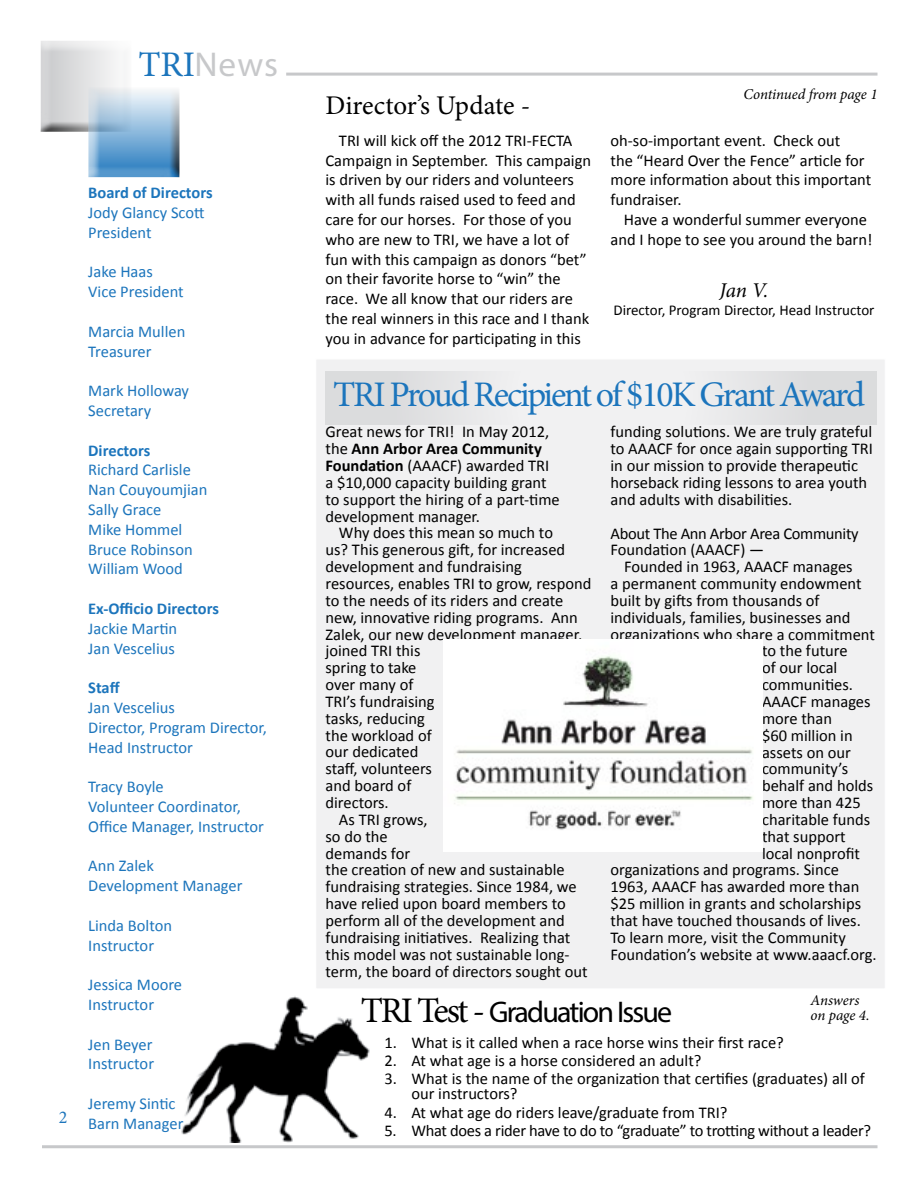
<style>
.page{position:relative;width:918px;height:1188px;background:#fff}
.page>*{position:absolute;margin:0;border:0;box-sizing:border-box;transform-origin:0 0}
.t1{font:36px "Minion Pro";letter-spacing:-.07em;color:#1c75bc}
.t2{font:34.5px "Myriad Pro";color:#c7c8ca}
.t3{font:30px "Myriad Pro";letter-spacing:-.06em;color:#000}
.t4{font:27px "Minion Pro";letter-spacing:-.005em;color:#000}
.t5{font:italic 21px "Minion Pro";color:#000}
.t6{font:18px "Minion Pro";color:#1c75bc}
.t7{font:16.5px/19.8px "Calibri";color:#000}
.t8{font:16.5px/19.8px "Calibri";color:#1c75bc}
.t9{font:16.5px/16.8px "Calibri";letter-spacing:-.02em;color:#000}
.t10{font:700 16.5px "Calibri";color:#1c75bc}
.t11{font:15px "Calibri";color:#000}
.t12{font:italic 15px/15px "Minion Pro";letter-spacing:-.005em;color:#000}
.s1{font-family:"Minion Pro";font-size:36px;color:#1c75bc}
.s2{font-weight:700}
.s3{font-family:"Minion Pro";font-size:36px}
</style>
<div class="page">
<div style="left:34px;top:33px;width:109px;height:100px;background:#000;opacity:.75"></div>
<div style="left:77px;top:77px;width:104px;height:112px;background:#fff;opacity:.75"></div>
<div style="left:81px;top:75px;width:100px;height:109px;background:#000;opacity:.75"></div>
<hr style="left:42px;top:1145px;width:836px;height:3px;background:#c7c8ca">
<hr style="left:286px;top:73px;width:592px;height:3px;background:#c7c8ca">
<img style="left:181px;top:996px;width:189px;height:147px">
<div style="left:315px;top:359px;width:571px;height:630px;background:#f1f1f2;border:1px solid #fff"></div>
<div style="left:326px;top:371px;width:552px;height:54px;background:#e7e7e9"></div>
<img style="left:444px;top:640px;width:318px;height:212px">
<h2 class="t2" style="left:138px;top:43px;width:141px"><span class="s1">TRI</span>News</h2>
<p class="t6" style="left:59px;top:1105px;width:10px">2</p>
<p class="t10" style="left:88px;top:182px;width:126px">Board of Directors</p>
<p class="t8" style="left:88px;top:203px;width:118px">Jody Glancy Scott<br>President</p>
<p class="t8" style="left:88px;top:262px;width:97px">Jake Haas<br>Vice President</p>
<p class="t8" style="left:88px;top:321px;width:99px">Marcia Mullen<br>Treasurer</p>
<p class="t8" style="left:88px;top:381px;width:102px">Mark Holloway<br>Secretary</p>
<p class="t10" style="left:88px;top:440px;width:64px">Directors</p>
<p class="t8" style="left:88px;top:460px;width:121px">Richard Carlisle<br>Nan Couyoumjian<br>Sally Grace<br>Mike Hommel<br>Bruce Robinson<br>William Wood</p>
<p class="t10" style="left:88px;top:598px;width:132px">Ex-Officio Directors</p>
<p class="t8" style="left:88px;top:618px;width:91px">Jackie Martin<br>Jan Vescelius</p>
<p class="t10" style="left:88px;top:677px;width:33px">Staff</p>
<p class="t8" style="left:88px;top:698px;width:180px">Jan Vescelius<br>Director, Program Director,<br>Head Instructor</p>
<p class="t8" style="left:88px;top:777px;width:177px">Tracy Boyle<br>Volunteer Coordinator,<br>Office Manager, Instructor</p>
<p class="t8" style="left:88px;top:856px;width:156px">Ann Zalek<br>Development Manager</p>
<p class="t8" style="left:88px;top:915px;width:85px">Linda Bolton<br>Instructor</p>
<p class="t8" style="left:88px;top:975px;width:95px">Jessica Moore<br>Instructor</p>
<p class="t8" style="left:88px;top:1034px;width:67px">Jen Beyer<br>Instructor</p>
<p class="t8" style="left:88px;top:1094px;width:97px">Jeremy Sintic<br>Barn Manager</p>
<h3 class="t4" style="left:326px;top:87px;width:206px">Director’s Update -</h3>
<p class="t12" style="left:744px;top:86px;width:135px">Continued from page 1</p>
<p class="t7" style="left:325px;top:131px;width:267px;text-indent:13px">TRI will kick off the 2012 TRI-FECTA Campaign in September. This campaign is driven by our riders and volunteers with all funds raised used to feed and care for our horses. For those of you who are new to TRI, we have a lot of fun with this campaign as donors “bet” on their favorite horse to “win” the race. We all know that our riders are the real winners in this race and I thank you in advance for participating in this</p>
<p class="t7" style="left:611px;top:131px;width:262px">oh-so-important event. Check out<br>the “Heard Over the Fence” article for more information about this important fundraiser.</p>
<p class="t7" style="left:611px;top:210px;width:263px;text-align:center">Have a wonderful summer everyone and I hope to see you around the barn!</p>
<p class="t5" style="left:720px;top:276px;width:50px">Jan V.</p>
<p class="t11" style="left:613px;top:301px;width:263px">Director, Program Director, Head Instructor</p>
<h1 class="t1" style="left:333px;top:370px;width:533px">TRI Proud Recipient of $10K Grant Award</h1>
<p class="t7" style="left:326px;top:424px;width:236px;line-height:16.8px">Great news for TRI! In May 2012, the <span class="s2">Ann Arbor Area Community<br>Foundation</span> (AAACF) awarded TRI a $10,000 capacity building grant to support the hiring of a part-time development manager.</p>
<p class="t7" style="left:339px;top:523px;width:216px">Why does this mean so much to</p>
<p class="t7" style="left:326px;top:540px;width:241px">us? This generous gift, for increased</p>
<p class="t7" style="left:326px;top:557px;width:198px">development and fundraising</p>
<p class="t7" style="left:326px;top:574px;width:267px">resources, enables TRI to grow, respond</p>
<p class="t7" style="left:326px;top:591px;width:239px">to the needs of its riders and create</p>
<p class="t7" style="left:326px;top:607px;width:254px">new, innovative riding programs. Ann</p>
<p class="t7" style="left:326px;top:624px;width:258px">Zalek, our new development manager,</p>
<p class="t7" style="left:326px;top:641px;width:96px">joined TRI this</p>
<p class="t7" style="left:326px;top:658px;width:93px">spring to take</p>
<p class="t7" style="left:326px;top:675px;width:89px">over many of</p>
<p class="t7" style="left:326px;top:692px;width:111px">TRI’s fundraising</p>
<p class="t7" style="left:326px;top:708px;width:101px">tasks, reducing</p>
<p class="t7" style="left:326px;top:725px;width:108px">the workload of</p>
<p class="t7" style="left:326px;top:742px;width:95px">our dedicated</p>
<p class="t7" style="left:326px;top:759px;width:108px">staff, volunteers</p>
<p class="t7" style="left:326px;top:776px;width:87px">and board of</p>
<p class="t7" style="left:326px;top:793px;width:65px">directors.</p>
<p class="t7" style="left:339px;top:810px;width:90px">As TRI grows,</p>
<p class="t7" style="left:326px;top:826px;width:64px">so do the</p>
<p class="t7" style="left:326px;top:843px;width:86px">demands for</p>
<p class="t7" style="left:326px;top:860px;width:241px">the creation of new and sustainable</p>
<p class="t7" style="left:326px;top:877px;width:253px">fundraising strategies. Since 1984, we</p>
<p class="t7" style="left:326px;top:894px;width:242px">have relied upon board members to</p>
<p class="t7" style="left:326px;top:911px;width:241px">perform all of the development and</p>
<p class="t7" style="left:326px;top:927px;width:246px">fundraising initiatives. Realizing that</p>
<p class="t7" style="left:326px;top:944px;width:246px">this model was not sustainable long-</p>
<p class="t7" style="left:326px;top:961px;width:264px">term, the board of directors sought out</p>
<p class="t7" style="left:611px;top:424px;width:264px;line-height:16.8px">funding solutions. We are truly grateful to AAACF for once again supporting TRI in our mission to provide therapeutic horseback riding lessons to area youth and adults with disabilities.</p>
<p class="t9" style="left:611px;top:525px;width:250px">About The Ann Arbor Area Community<br>Foundation (AAACF) —</p>
<p class="t7" style="left:624px;top:557px;width:230px">Founded in 1963, AAACF manages</p>
<p class="t7" style="left:611px;top:574px;width:253px">a permanent community endowment</p>
<p class="t7" style="left:611px;top:591px;width:211px">built by gifts from thousands of</p>
<p class="t7" style="left:611px;top:607px;width:242px">individuals, families, businesses and</p>
<p class="t7" style="left:611px;top:624px;width:266px">organizations who share a commitment</p>
<p class="t7" style="left:762px;top:641px;width:87px">to the future</p>
<p class="t7" style="left:762px;top:658px;width:77px">of our local</p>
<p class="t7" style="left:762px;top:675px;width:93px">communities.</p>
<p class="t7" style="left:762px;top:692px;width:110px">AAACF manages</p>
<p class="t7" style="left:762px;top:709px;width:72px">more than</p>
<p class="t7" style="left:762px;top:725px;width:92px">$60 million in</p>
<p class="t7" style="left:762px;top:742px;width:90px">assets on our</p>
<p class="t7" style="left:762px;top:759px;width:88px">community’s</p>
<p class="t7" style="left:762px;top:776px;width:113px">behalf and holds</p>
<p class="t7" style="left:762px;top:793px;width:100px">more than 425</p>
<p class="t7" style="left:762px;top:810px;width:110px">charitable funds</p>
<p class="t7" style="left:762px;top:826px;width:85px">that support</p>
<p class="t7" style="left:762px;top:843px;width:99px">local nonprofit</p>
<p class="t7" style="left:611px;top:860px;width:230px">organizations and programs. Since</p>
<p class="t7" style="left:611px;top:877px;width:250px">1963, AAACF has awarded more than</p>
<p class="t7" style="left:611px;top:894px;width:252px">$25 million in grants and scholarships</p>
<p class="t7" style="left:611px;top:911px;width:252px">that have touched thousands of lives.</p>
<p class="t7" style="left:611px;top:928px;width:237px">To learn more, visit the Community</p>
<p class="t7" style="left:611px;top:944px;width:268px">Foundation’s website at www.aaacf.org.</p>
<h3 class="t3" style="left:361px;top:993px;width:313px"><span class="s3">TRI Test -</span> Graduation Issue</h3>
<p class="t12" style="left:811px;top:992px;width:61px">Answers on page 4.</p>
<p class="t7" style="left:384px;top:1033px;width:401px">1. What is it called when a race horse wins their first race?</p>
<p class="t7" style="left:384px;top:1051px;width:319px">2. At what age is a horse considered an adult?</p>
<p class="t7" style="left:411px;top:1071px;width:455px;line-height:15px;text-indent:-27px">3. What is the name of the organization that certifies (graduates) all of our instructors?</p>
<p class="t7" style="left:384px;top:1102px;width:345px">4. At what age do riders leave/graduate from TRI?</p>
<p class="t9" style="left:384px;top:1122px;width:488px">5. What does a rider have to do to “graduate” to trotting without a leader?</p>
</div>
